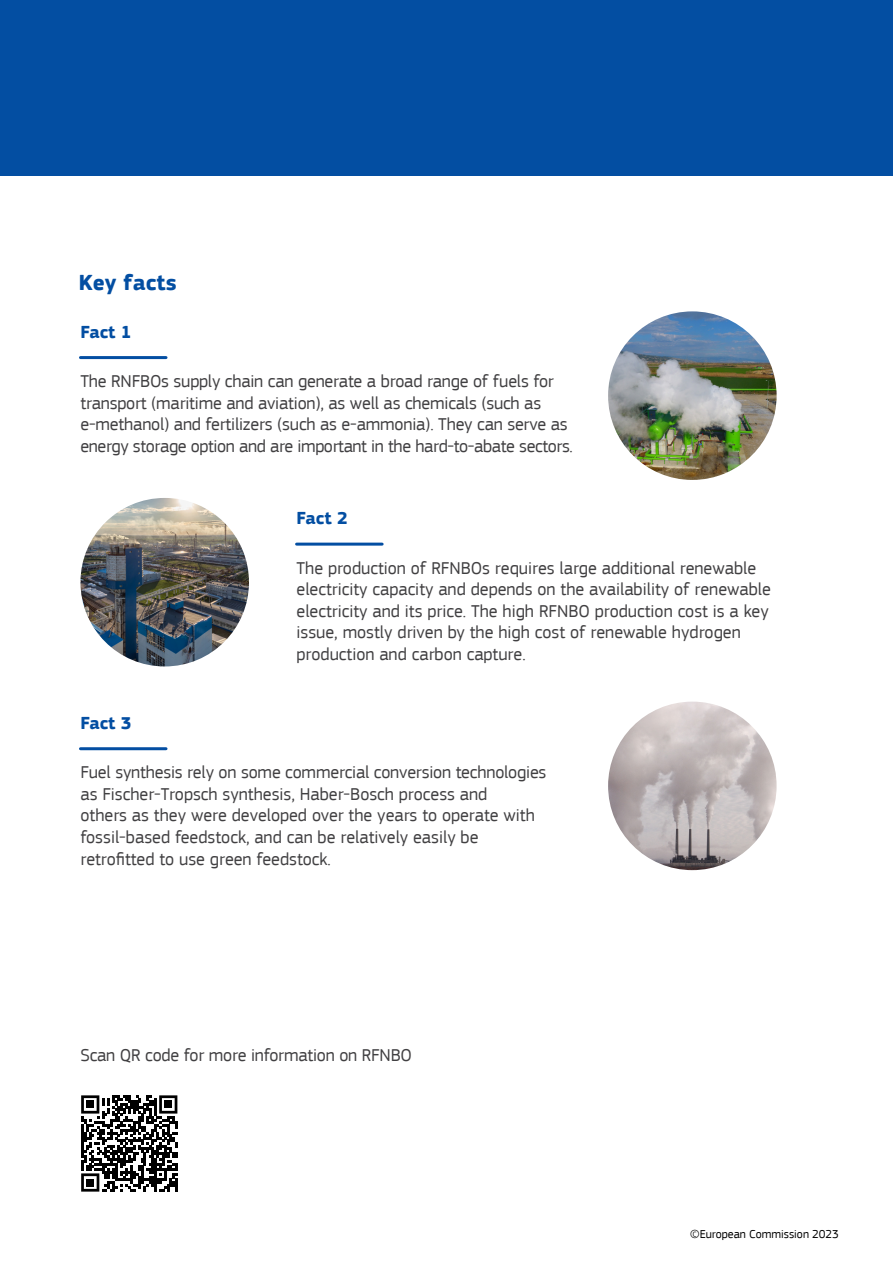
<style>
.page{position:relative;width:893px;height:1263px;background:#fff}
.page>*{position:absolute;margin:0;border:0;box-sizing:border-box;transform-origin:0 0}
.t1{font:700 22.5px "EC Square Sans Pro";color:#034ea2}
.t2{font:18px/21.6px "EC Square Sans Pro";color:#414042}
.t3{font:700 18px "EC Square Sans Pro";color:#034ea2}
.t4{font:12px "EC Square Sans Pro";color:#000}
</style>
<div class="page">
<div style="left:0;top:0;width:893px;height:176px;background:#034ea2"></div>
<hr style="left:80px;top:356px;width:86px;height:3px;background:#034ea2">
<hr style="left:297px;top:543px;width:85px;height:3px;background:#034ea2">
<hr style="left:80px;top:747px;width:86px;height:3px;background:#034ea2">
<img style="left:608px;top:311px;width:169px;height:169px;border-radius:84px">
<img style="left:80px;top:498px;width:169px;height:168px;border-radius:84px">
<img style="left:608px;top:702px;width:169px;height:168px;border-radius:84px">
<svg style="left:81px;top:1095px;width:96px;height:96px"></svg>
<div style="left:86px;top:1100px;width:8px;height:8px;background:#000"></div>
<div style="left:164px;top:1100px;width:8px;height:8px;background:#000"></div>
<div style="left:86px;top:1178px;width:8px;height:8px;background:#000"></div>
<h2 class="t1" style="left:79px;top:269px;width:99px">Key facts</h2>
<h3 class="t3" style="left:80px;top:321px;width:53px">Fact 1</h3>
<p class="t2" style="left:80px;top:370px;width:494px">The RNFBOs supply chain can generate a broad range of fuels for transport (maritime and aviation), as well as chemicals (such as e-methanol) and fertilizers (such as e-ammonia). They can serve as energy storage option and are important in the hard-to-abate sectors.</p>
<h3 class="t3" style="left:297px;top:508px;width:53px">Fact 2</h3>
<h3 class="t3" style="left:80px;top:712px;width:53px">Fact 3</h3>
<p class="t2" style="left:297px;top:557px;width:476px">The production of RFNBOs requires large additional renewable electricity capacity and depends on the availability of renewable electricity and its price. The high RFNBO production cost is a key issue, mostly driven by the high cost of renewable hydrogen production and carbon capture.</p>
<p class="t2" style="left:80px;top:761px;width:468px">Fuel synthesis rely on some commercial conversion technologies as Fischer-Tropsch synthesis, Haber-Bosch process and<br>others as they were developed over the years to operate with fossil-based feedstock, and can be relatively easily be retrofitted to use green feedstock.</p>
<p class="t2" style="left:80px;top:1044px;width:333px">Scan QR code for more information on RFNBO</p>
<p class="t4" style="left:690px;top:1227px;width:150px">©European Commission 2023</p>
</div>
